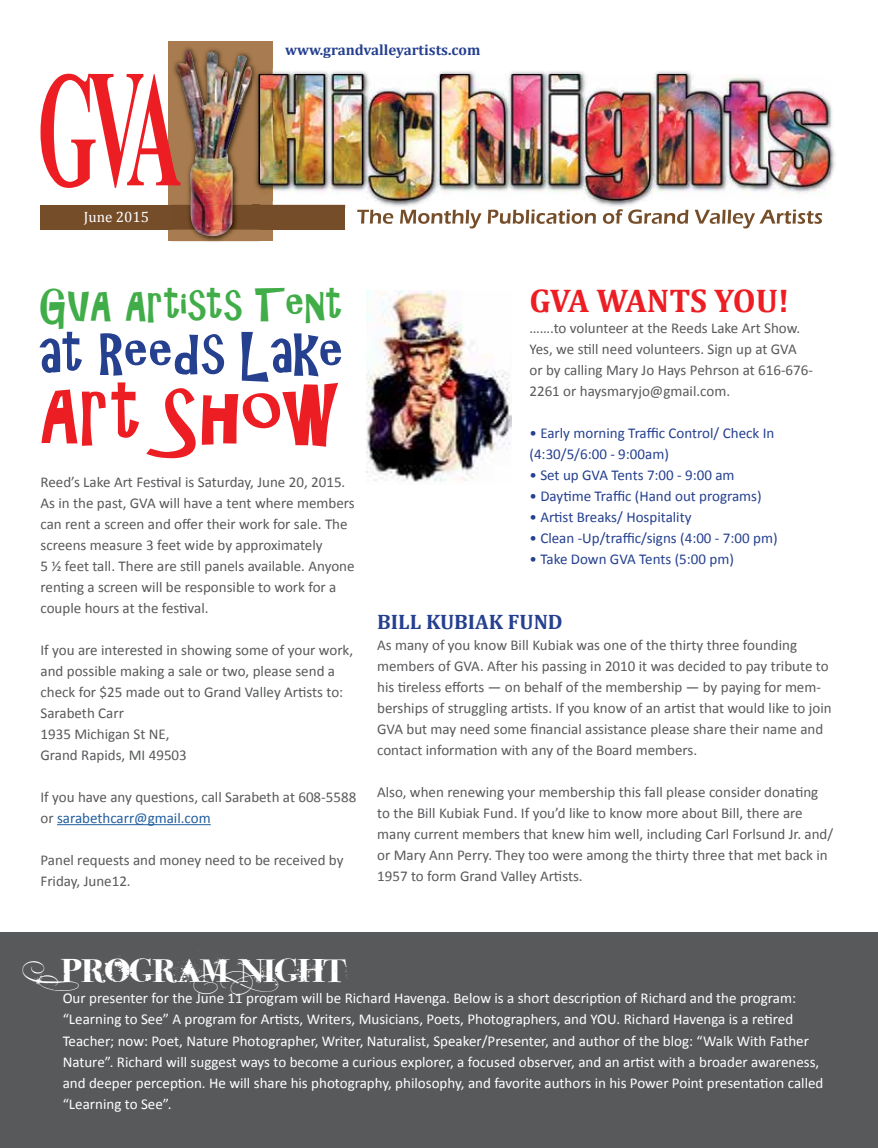
<style>
.page{position:relative;width:878px;height:1148px;background:#fff}
.page>*{position:absolute;margin:0;border:0;box-sizing:border-box;transform-origin:0 0}
.t1{font:76.5px "ARCHRISTY";color:#ed1d24}
.t2{font:54px "ARCHRISTY";color:#25408f}
.t3{font:42px "ARCHRISTY";color:#41ad49}
.t4{font:36px "i Nked God";color:#fff}
.t5{font:700 33px "Cambria";letter-spacing:-.02em;color:#ed1d24}
.t6{font:700 21px "Cambria";color:#25408f}
.t7{font:15px/21px "Calibri";color:#58595b}
.t8{font:15px/21px "Calibri";color:#fff}
.t9{font:15px/21px "Calibri";color:#25408f}
.t10{font:700 15px "Cambria";color:#25408f}
.t11{font:15px "Cambria";color:#fff}
.s1{color:#215e9e}
</style>
<div class="page">
<div style="left:0;top:932px;width:878px;height:216px;background:#58595b"></div>
<img style="left:367px;top:290px;width:144px;height:192px">
<hr style="left:57px;top:824px;width:154px;height:1px;background:#215e9e">
<div style="left:167px;top:42px;width:105px;height:199px;background:#a97b50"></div>
<svg style="left:41px;top:74px;width:130px;height:114px"></svg>
<div style="left:40px;top:205px;width:305px;height:24px;background:#754d29"></div>
<svg style="left:357px;top:209px;width:465px;height:19px"></svg>
<img style="left:272px;top:69px;width:563px;height:139px">
<img style="left:259px;top:72px;width:13px;height:133px">
<img style="left:272px;top:205px;width:73px;height:3px">
<img style="left:259px;top:74px;width:571px;height:126px">
<img style="left:171px;top:47px;width:88px;height:195px">
<img style="left:171px;top:156px;width:5px;height:29px">
<svg style="left:252px;top:205px;width:7px;height:3px"></svg>
<img style="left:176px;top:49px;width:76px;height:156px">
<img style="left:195px;top:229px;width:33px;height:7px">
<img style="left:190px;top:205px;width:42px;height:24px">
<p class="t11" style="left:84px;top:208px;width:67px">June 2015</p>
<p class="t10" style="left:285px;top:39px;width:197px">www.grandvalleyartists.com</p>
<h3 class="t3" style="left:40px;top:280px;width:304px">GVA ARTISTS TENT</h3>
<h2 class="t2" style="left:40px;top:322px;width:305px">AT REEDS LAKE</h2>
<h1 class="t1" style="left:40px;top:369px;width:302px">ART SHOW</h1>
<p class="t7" style="left:40px;top:471px;width:315px">Reed’s Lake Art Festival is Saturday, June 20, 2015.<br>As in the past, GVA will have a tent where members can rent a screen and offer their work for sale. The screens measure 3 feet wide by approximately<br>5 ½ feet tall. There are still panels available. Anyone renting a screen will be responsible to work for a couple hours at the festival.</p>
<p class="t7" style="left:40px;top:639px;width:314px">If you are interested in showing some of your work, and possible making a sale or two, please send a check for $25 made out to Grand Valley Artists to:<br>Sarabeth Carr<br>1935 Michigan St NE,<br>Grand Rapids, MI 49503</p>
<p class="t7" style="left:40px;top:786px;width:317px">If you have any questions, call Sarabeth at 608-5588 or <span class="s1">sarabethcarr@gmail.com</span></p>
<p class="t7" style="left:40px;top:849px;width:304px">Panel requests and money need to be received by<br>Friday, June12.</p>
<h3 class="t5" style="left:529px;top:277px;width:261px">GVA WANTS YOU!</h3>
<p class="t7" style="left:529px;top:318px;width:285px">…….to volunteer at the Reeds Lake Art Show.<br>Yes, we still need volunteers. Sign up at GVA or by calling Mary Jo Hays Pehrson at 616-676- 2261 or haysmaryjo@gmail.com.</p>
<p class="t9" style="left:529px;top:423px;width:246px">• Early morning Traffic Control/ Check In (4:30/5/6:00 - 9:00am)</p>
<p class="t9" style="left:529px;top:465px;width:207px">• Set up GVA Tents 7:00 - 9:00 am</p>
<p class="t9" style="left:529px;top:486px;width:234px">• Daytime Traffic (Hand out programs)</p>
<p class="t9" style="left:529px;top:507px;width:163px">• Artist Breaks/ Hospitality</p>
<p class="t9" style="left:529px;top:528px;width:249px">• Clean -Up/traffic/signs (4:00 - 7:00 pm)</p>
<p class="t9" style="left:529px;top:549px;width:206px">• Take Down GVA Tents (5:00 pm)</p>
<h3 class="t6" style="left:377px;top:606px;width:187px">BILL KUBIAK FUND</h3>
<p class="t7" style="left:377px;top:634px;width:456px">As many of you know Bill Kubiak was one of the thirty three founding members of GVA. After his passing in 2010 it was decided to pay tribute to his tireless efforts — on behalf of the membership — by paying for mem&shy;berships of struggling artists. If you know of an artist that would like to join GVA but may need some financial assistance please share their name and contact information with any of the Board members.</p>
<p class="t7" style="left:377px;top:781px;width:457px">Also, when renewing your membership this fall please consider donating to the Bill Kubiak Fund. If you’d like to know more about Bill, there are many current members that knew him well, including Carl Forlsund Jr. and/ or Mary Ann Perry. They too were among the thirty three that met back in 1957 to form Grand Valley Artists.</p>
<h3 class="t4" style="left:63px;top:949px;width:284px">Program Night</h3>
<p class="t8" style="left:63px;top:988px;width:762px">Our presenter for the June 11 program will be Richard Havenga. Below is a short description of Richard and the program: “Learning to See” A program for Artists, Writers, Musicians, Poets, Photographers, and YOU. Richard Havenga is a retired Teacher; now: Poet, Nature Photographer, Writer, Naturalist, Speaker/Presenter, and author of the blog: “Walk With Father Nature”. Richard will suggest ways to become a curious explorer, a focused observer, and an artist with a broader awareness, and deeper perception. He will share his photography, philosophy, and favorite authors in his Power Point presentation called “Learning to See”.</p>
</div>
